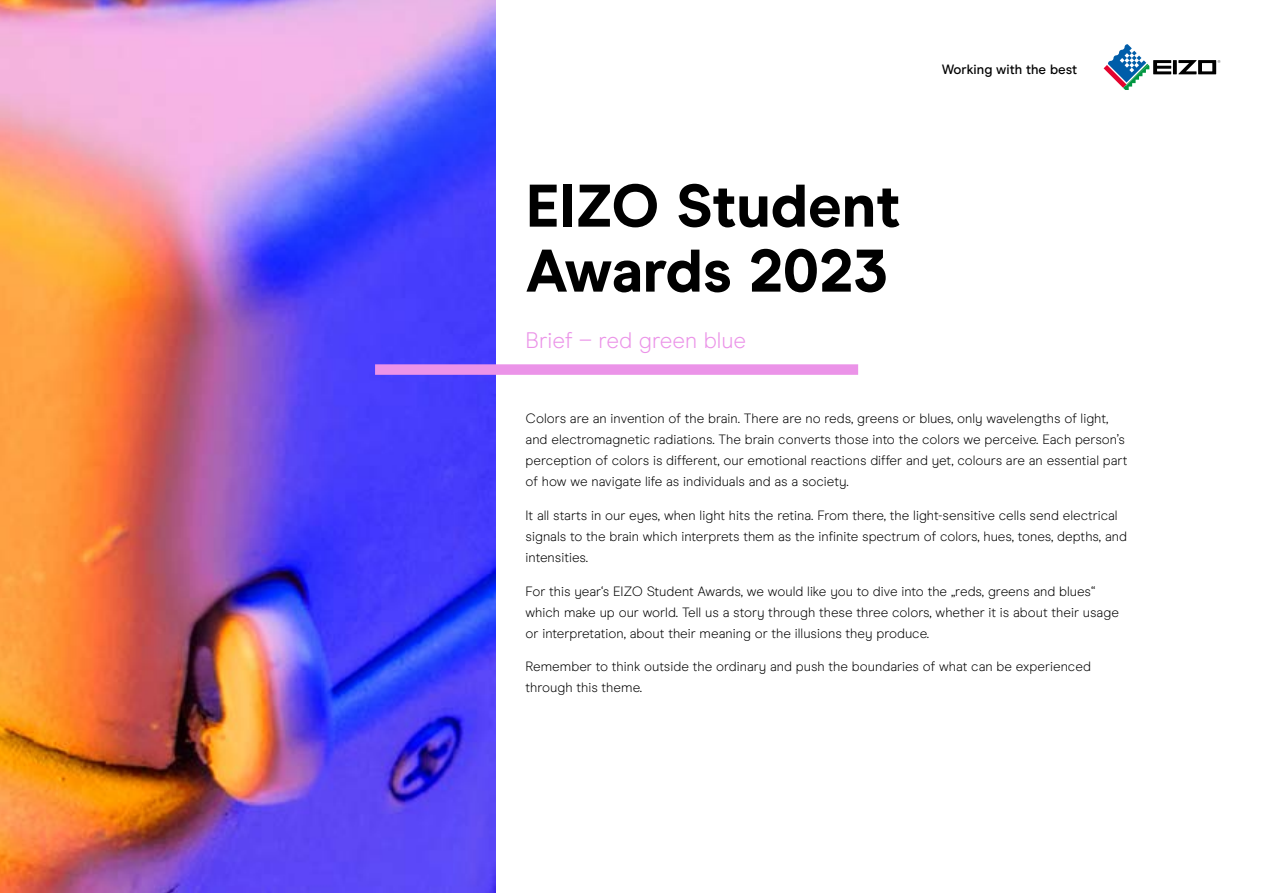
<style>
.page{position:relative;width:1263px;height:893px;background:#fff}
.page>*{position:absolute;margin:0;border:0;box-sizing:border-box;transform-origin:0 0}
.t1{font:800 60px/64.9px "Modern Era";color:#000}
.t2{font:300 22.5px "Modern Era";color:#eb93e8}
.t3{font:300 13.5px/21px "Modern Era";color:#000}
.t4{font:500 13.5px "Modern Era";color:#000}
</style>
<div class="page">
<svg style="left:1103px;top:44px;width:117px;height:46px"></svg>
<img style="left:0;top:0;width:496px;height:893px">
<div style="left:375px;top:364px;width:483px;height:11px;background:#eb93e8"></div>
<p class="t4" style="left:942px;top:62px;width:137px">Working with the best</p>
<h1 class="t1" style="left:526px;top:174px;width:376px">EIZO Student<br>Awards 2023</h1>
<h2 class="t2" style="left:526px;top:327px;width:222px">Brief – red green blue</h2>
<p class="t3" style="left:526px;top:408px;width:603px">Colors are an invention of the brain. There are no reds, greens or blues, only wavelengths of light, and electromagnetic radiations. The brain converts those into the colors we perceive. Each person’s perception of colors is different, our emotional reactions differ and yet, colours are an essential part of how we navigate life as individuals and as a society.</p>
<p class="t3" style="left:526px;top:505px;width:603px">It all starts in our eyes, when light hits the retina. From there, the light-sensitive cells send electrical signals to the brain which interprets them as the infinite spectrum of colors, hues, tones, depths, and intensities.</p>
<p class="t3" style="left:526px;top:580px;width:595px">For this year‘s EIZO Student Awards, we would like you to dive into the „reds, greens and blues“ which make up our world. Tell us a story through these three colors, whether it is about their usage or interpretation, about their meaning or the illusions they produce.</p>
<p class="t3" style="left:526px;top:656px;width:567px">Remember to think outside the ordinary and push the boundaries of what can be experienced through this theme.</p>
</div>
